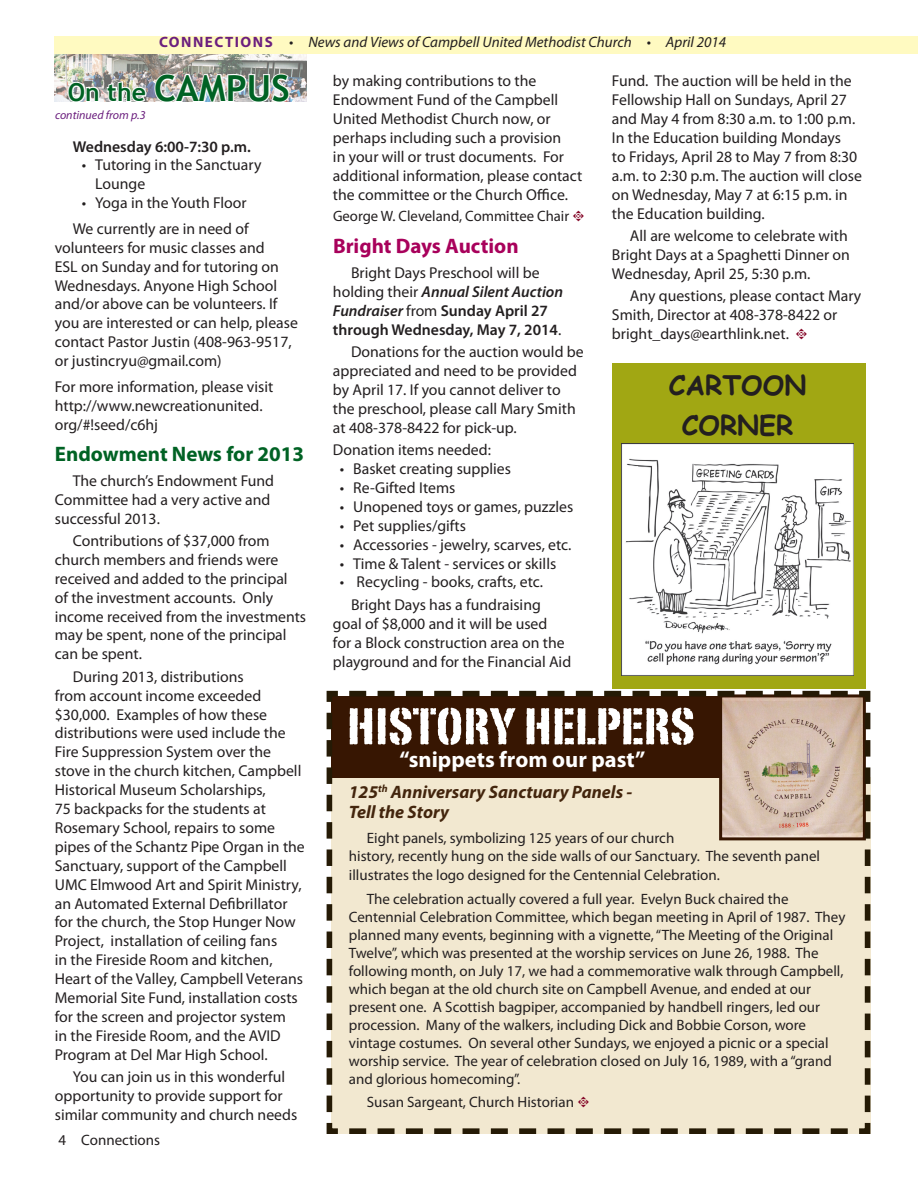
<style>
.page{position:relative;width:918px;height:1188px;background:#fff}
.page>*{position:absolute;margin:0;border:0;box-sizing:border-box;transform-origin:0 0}
.t1{font:700 36px "Trebuchet MS";color:#006224}
.t2{font:700 27px/39.2px "Comic Sans MS";color:#231f20;text-align:center}
.t3{font:700 22.5px "Myriad Pro";color:#fff}
.t4{font:700 21px "Myriad Pro";color:#006224}
.t5{font:700 21px "Myriad Pro";color:#a8015b}
.t6{font:italic 700 18px/19.5px "Myriad Pro";color:#43250d}
.t7{font:15.75px/18.9px "Myriad Pro";color:#231f20}
.t8{font:600 15.75px "Myriad Pro";color:#231f20}
.t9{font:15px/18px "Myriad Pro";color:#231f20}
.t10{font:italic 15px "Myriad Pro";color:#231f20}
.t11{font:italic 12px "Myriad Pro";color:#6b1f7e}
.s1{font-weight:700;font-style:normal;color:#6b1f7e}
.s2{font-size:24.75px}
.s3{font-family:"Type Embellishments One Let Plain";color:#820123}
.s4{font-weight:600;font-style:italic}
.s5{font-weight:600}
.s6{font-family:"Type Embellishments One Let Plain";font-size:15px;color:#820123}
</style>
<div class="page">
<div style="left:55px;top:36px;width:863px;height:18px;background:#fffac1"></div>
<svg style="left:326px;top:688px;width:545px;height:446px;background:#d5c8b2"></svg>
<img style="left:55px;top:54px;width:252px;height:47px">
<svg style="left:66px;top:81px;width:34px;height:21px"></svg>
<img style="left:106px;top:73px;width:185px;height:29px">
<div style="left:612px;top:363px;width:254px;height:325px;background:#a1a713"></div>
<img style="left:621px;top:444px;width:233px;height:232px">
<p class="t10" style="left:159px;top:33px;width:569px"><span class="s1">CONNECTIONS</span> • News and Views of Campbell United Methodist Church • April 2014</p>
<h1 class="t1" style="left:68px;top:66px;width:223px"><span class="s2">On the</span> CAMPUS</h1>
<p class="t11" style="left:55px;top:108px;width:92px">continued from p.3</p>
<p class="t8" style="left:73px;top:136px;width:180px">Wednesday 6:00-7:30 p.m.</p>
<p class="t7" style="left:95px;top:155px;width:168px;text-indent:-13px">• Tutoring in the Sanctuary<br>Lounge</p>
<p class="t7" style="left:73px;top:190px;width:177px;line-height:25.7px;text-align:center">• Yoga in the Youth Floor<br>We currently are in need of</p>
<p class="t7" style="left:55px;top:238px;width:245px">volunteers for music classes and<br>ESL on Sunday and for tutoring on Wednesdays. Anyone High School and/or above can be volunteers. If you are interested or can help, please contact Pastor Justin (408-963-9517, or justincryu@gmail.com)</p>
<p class="t7" style="left:55px;top:377px;width:220px">For more information, please visit http://www.newcreationunited. org/#!seed/c6hj</p>
<h3 class="t4" style="left:55px;top:440px;width:251px">Endowment News for 2013</h3>
<p class="t7" style="left:55px;top:471px;width:221px;text-indent:18px">The church’s Endowment Fund<br>Committee had a very active and successful 2013.</p>
<p class="t7" style="left:55px;top:531px;width:253px;text-indent:18px">Contributions of $37,000 from church members and friends were received and added to the principal<br>of the investment accounts. Only income received from the investments may be spent, none of the principal can be spent.</p>
<p class="t7" style="left:55px;top:667px;width:252px;text-indent:18px">During 2013, distributions<br>from account income exceeded $30,000. Examples of how these distributions were used include the Fire Suppression System over the stove in the church kitchen, Campbell Historical Museum Scholarships,<br>75 backpacks for the students at Rosemary School, repairs to some pipes of the Schantz Pipe Organ in the Sanctuary, support of the Campbell UMC Elmwood Art and Spirit Ministry, an Automated External Defibrillator for the church, the Stop Hunger Now Project, installation of ceiling fans<br>in the Fireside Room and kitchen, Heart of the Valley, Campbell Veterans Memorial Site Fund, installation costs for the screen and projector system<br>in the Fireside Room, and the AVID Program at Del Mar High School.</p>
<p class="t7" style="left:55px;top:1067px;width:244px;text-indent:18px">You can join us in this wonderful opportunity to provide support for similar community and church needs</p>
<p class="t9" style="left:59px;top:1131px;width:103px">4 Connections</p>
<p class="t7" style="left:333px;top:71px;width:251px">by making contributions to the Endowment Fund of the Campbell United Methodist Church now, or perhaps including such a provision<br>in your will or trust documents. For additional information, please contact the committee or the Church Office.</p>
<p class="t9" style="left:333px;top:207px;width:253px">George W. Cleveland, Committee Chair <span class="s3">t</span></p>
<h3 class="t5" style="left:333px;top:232px;width:187px">Bright Days Auction</h3>
<p class="t7" style="left:333px;top:263px;width:232px;text-indent:18px">Bright Days Preschool will be holding their <span class="s4">Annual Silent Auction<br>Fundraiser</span> from <span class="s5">Sunday April 27 through Wednesday, May 7, 2014</span>.</p>
<p class="t7" style="left:333px;top:342px;width:252px;text-indent:18px">Donations for the auction would be appreciated and need to be provided by April 17. If you cannot deliver to the preschool, please call Mary Smith at 408-378-8422 for pick-up.</p>
<p class="t7" style="left:333px;top:440px;width:159px">Donation items needed:</p>
<p class="t7" style="left:340px;top:459px;width:173px">• Basket creating supplies</p>
<p class="t7" style="left:340px;top:478px;width:117px">• Re-Gifted Items</p>
<p class="t7" style="left:340px;top:497px;width:235px">• Unopened toys or games, puzzles</p>
<p class="t7" style="left:340px;top:516px;width:128px">• Pet supplies/gifts</p>
<p class="t7" style="left:340px;top:535px;width:233px">• Accessories - jewelry, scarves, etc.</p>
<p class="t7" style="left:340px;top:554px;width:218px">• Time &amp; Talent - services or skills</p>
<p class="t7" style="left:340px;top:571px;width:205px;line-height:22.4px;text-align:center">• Recycling - books, crafts, etc.<br>Bright Days has a fundraising</p>
<p class="t7" style="left:333px;top:614px;width:240px">goal of $8,000 and it will be used<br>for a Block construction area on the playground and for the Financial Aid</p>
<p class="t7" style="left:612px;top:71px;width:251px">Fund. The auction will be held in the Fellowship Hall on Sundays, April 27 and May 4 from 8:30 a.m. to 1:00 p.m.<br>In the Education building Mondays<br>to Fridays, April 28 to May 7 from 8:30 a.m. to 2:30 p.m. The auction will close on Wednesday, May 7 at 6:15 p.m. in the Education building.</p>
<p class="t7" style="left:612px;top:226px;width:239px;text-indent:18px">All are welcome to celebrate with<br>Bright Days at a Spaghetti Dinner on<br>Wednesday, April 25, 5:30 p.m.</p>
<p class="t7" style="left:612px;top:286px;width:251px;text-indent:18px">Any questions, please contact Mary<br>Smith, Director at 408-378-8422 or bright_days@earthlink.net. <span class="s6">t</span></p>
<h2 class="t2" style="left:669px;top:365px;width:139px">CARTOON<br>CORNER</h2>
<h3 class="t3" style="left:399px;top:745px;width:247px">“snippets from our past”</h3>
<p class="t6" style="left:349px;top:782px;width:285px">125<sup>th</sup> Anniversary Sanctuary Panels -<br>Tell the Story</p>
<p class="t9" style="left:349px;top:828px;width:473px;line-height:18.5px;text-indent:18px">Eight panels, symbolizing 125 years of our church<br>history, recently hung on the side walls of our Sanctuary. The seventh panel illustrates the logo designed for the Centennial Celebration.</p>
<p class="t9" style="left:349px;top:890px;width:498px;text-indent:18px">The celebration actually covered a full year. Evelyn Buck chaired the Centennial Celebration Committee, which began meeting in April of 1987. They planned many events, beginning with a vignette, “The Meeting of the Original Twelve”, which was presented at the worship services on June 26, 1988. The following month, on July 17, we had a commemorative walk through Campbell, which began at the old church site on Campbell Avenue, and ended at our present one. A Scottish bagpiper, accompanied by handbell ringers, led our procession. Many of the walkers, including Dick and Bobbie Corson, wore vintage costumes. On several other Sundays, we enjoyed a picnic or a special worship service. The year of celebration closed on July 16, 1989, with a “grand and glorious homecoming”.</p>
<p class="t9" style="left:367px;top:1092px;width:224px">Susan Sargeant, Church Historian <span class="s3">t</span></p>
</div>
